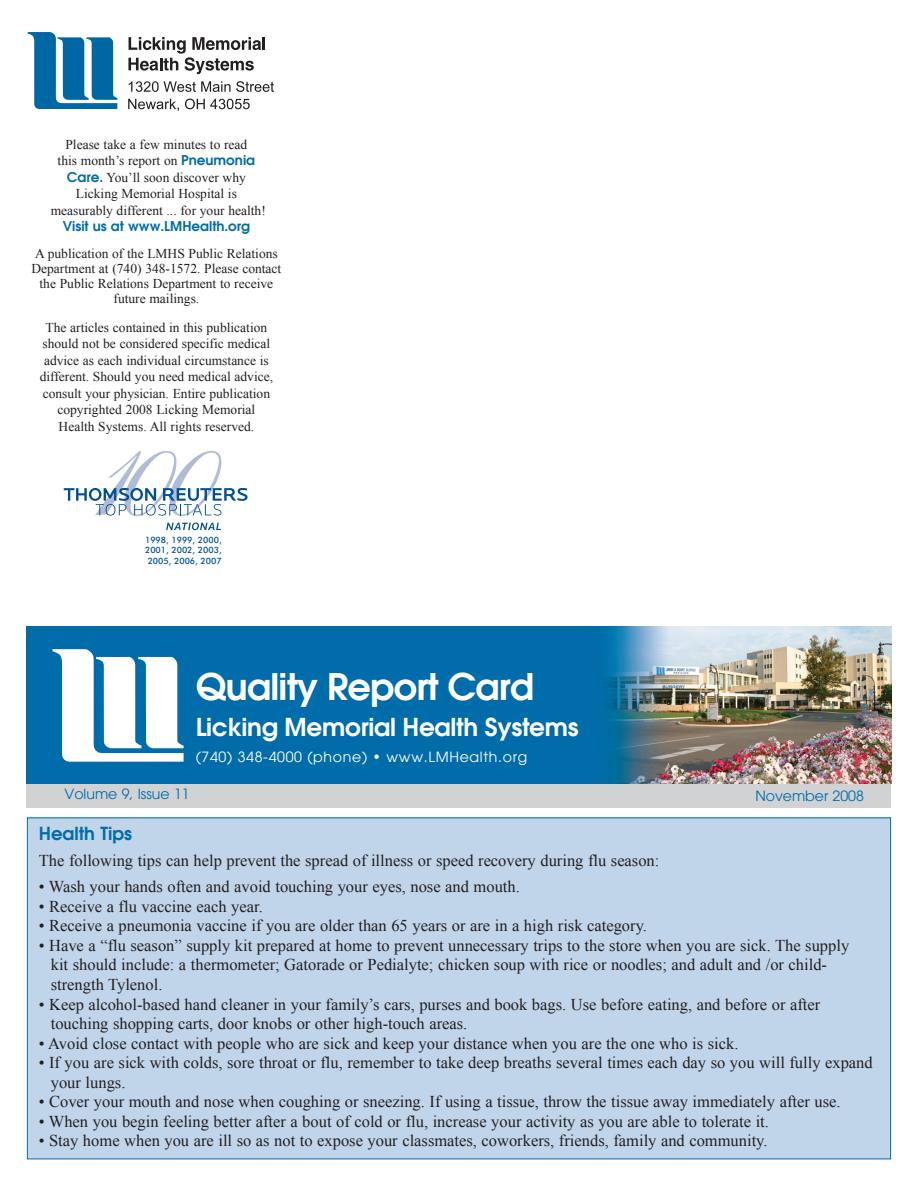
<style>
.page{position:relative;width:918px;height:1188px;background:#fff}
.page>*{position:absolute;margin:0;border:0;box-sizing:border-box;transform-origin:0 0}
.t1{font:600 36.75px "Avant Garde";letter-spacing:-.02em;color:#fff}
.t2{font:600 24.75px "Avant Garde";letter-spacing:-.01em;color:#fff}
.t3{font:600 18px "Avant Garde";color:#006daa}
.t4{font:16.5px/19.5px "Times";color:#231f20}
.t5{font:14.1px "Avant Garde";letter-spacing:.05em;color:#fff}
.t6{font:14.1px "Avant Garde";color:#006daa}
.t7{font:13.5px/16.5px "Times";color:#231f20;text-align:center}
.t8{font:600 13.5px "Avant Garde";color:#006daa}
.t9{font:500 8.7px/10.5px "Futura BT";color:#004f92;text-align:center}
.s1{font-family:"Avant Garde";font-weight:600;color:#006daa}
</style>
<div class="page">
<svg style="left:28px;top:32px;width:89px;height:77px"></svg>
<svg style="left:128px;top:37px;width:137px;height:37px"></svg>
<svg style="left:129px;top:81px;width:145px;height:11px"></svg>
<svg style="left:128px;top:99px;width:51px;height:12px"></svg>
<svg style="left:185px;top:99px;width:65px;height:10px"></svg>
<svg style="left:64px;top:451px;width:184px;height:65px"></svg>
<svg style="left:166px;top:523px;width:55px;height:7px"></svg>
<div style="left:27px;top:818px;width:864px;height:341px;background:#c0d5ea"></div>
<div style="left:27px;top:782px;width:864px;height:25px;background:#d1d2d4"></div>
<img style="left:27px;top:626px;width:864px;height:157px">
<svg style="left:52px;top:649px;width:132px;height:113px"></svg>
<p class="t7" style="left:51px;top:136px;width:217px">Please take a few minutes to read<br>this month’s report on <span class="s1">Pneumonia Care.</span> You’ll soon discover why Licking Memorial Hospital is measurably different ... for your health!</p>
<p class="t8" style="left:63px;top:217px;width:189px">Visit us at www.LMHealth.org</p>
<p class="t7" style="left:31px;top:246px;width:251px;line-height:15px">A publication of the LMHS Public Relations Department at (740) 348-1572. Please contact the Public Relations Department to receive future mailings.</p>
<p class="t7" style="left:40px;top:319px;width:235px">The articles contained in this publication should not be considered specific medical advice as each individual circumstance is different. Should you need medical advice, consult your physician. Entire publication copyrighted 2008 Licking Memorial Health Systems. All rights reserved.</p>
<p class="t9" style="left:145px;top:534px;width:78px">1998, 1999, 2000,<br>2001, 2002, 2003,<br>2005, 2006, 2007</p>
<h1 class="t1" style="left:196px;top:662px;width:340px">Quality Report Card</h1>
<h2 class="t2" style="left:196px;top:710px;width:384px">Licking Memorial Health Systems</h2>
<p class="t5" style="left:196px;top:749px;width:333px">(740) 348-4000 (phone) • www.LMHealth.org</p>
<p class="t6" style="left:64px;top:786px;width:127px">Volume 9, Issue 11</p>
<p class="t6" style="left:755px;top:787px;width:110px">November 2008</p>
<p class="t3" style="left:39px;top:821px;width:95px">Health Tips</p>
<p class="t4" style="left:39px;top:850px;width:622px">The following tips can help prevent the spread of illness or speed recovery during flu season:</p>
<p class="t4" style="left:39px;top:877px;width:483px">• Wash your hands often and avoid touching your eyes, nose and mouth.</p>
<p class="t4" style="left:39px;top:896px;width:225px">• Receive a flu vaccine each year.</p>
<p class="t4" style="left:39px;top:916px;width:610px">• Receive a pneumonia vaccine if you are older than 65 years or are in a high risk category.</p>
<p class="t4" style="left:51px;top:935px;width:800px;text-indent:-12px">• Have a “flu season” supply kit prepared at home to prevent unnecessary trips to the store when you are sick. The supply kit should include: a thermometer; Gatorade or Pedialyte; chicken soup with rice or noodles; and adult and /or child&shy;strength Tylenol.</p>
<p class="t4" style="left:51px;top:994px;width:771px;text-indent:-12px">• Keep alcohol-based hand cleaner in your family’s cars, purses and book bags. Use before eating, and before or after touching shopping carts, door knobs or other high-touch areas.</p>
<p class="t4" style="left:39px;top:1033px;width:701px">• Avoid close contact with people who are sick and keep your distance when you are the one who is sick.</p>
<p class="t4" style="left:51px;top:1052px;width:824px;text-indent:-12px">• If you are sick with colds, sore throat or flu, remember to take deep breaths several times each day so you will fully expand your lungs.</p>
<p class="t4" style="left:39px;top:1091px;width:803px">• Cover your mouth and nose when coughing or sneezing. If using a tissue, throw the tissue away immediately after use.</p>
<p class="t4" style="left:39px;top:1111px;width:732px">• When you begin feeling better after a bout of cold or flu, increase your activity as you are able to tolerate it.</p>
<p class="t4" style="left:39px;top:1130px;width:730px">• Stay home when you are ill so as not to expose your classmates, coworkers, friends, family and community.</p>
</div>
